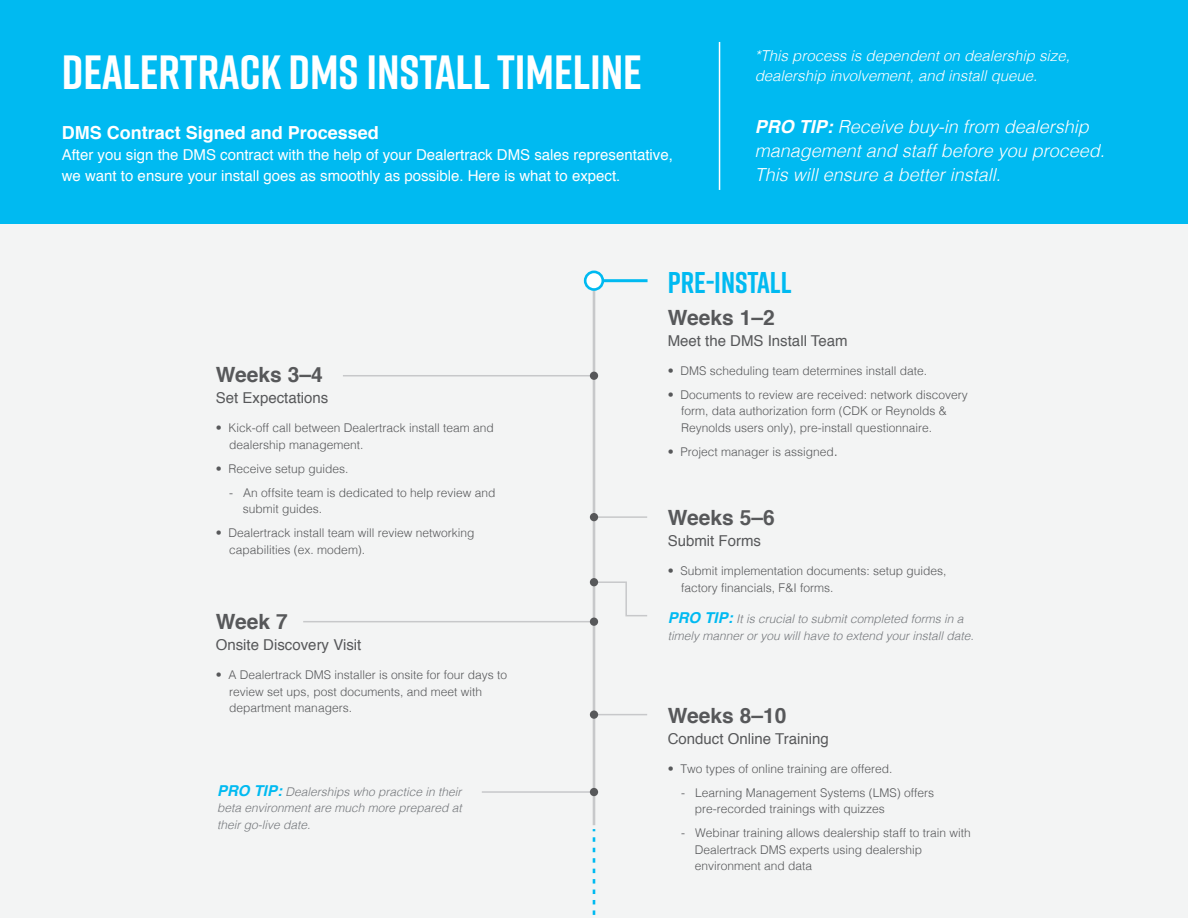
<style>
.page{position:relative;width:1188px;height:918px;background:#f3f4f4}
.page>*{position:absolute;margin:0;border:0;box-sizing:border-box;transform-origin:0 0}
.t1{font:700 48px "Rift";color:#fff}
.t2{font:700 30px "Rift";color:#00baf1}
.t3{font:700 21px "Helvetica";color:#57585a}
.t4{font:italic 300 18px/24px "Helvetica";color:#fff}
.t5{font:700 18px "Helvetica";color:#fff}
.t6{font:15px/21px "Helvetica";color:#fff}
.t7{font:15px "Helvetica";color:#57585a}
.t8{font:italic 300 15px/19.5px "Helvetica";color:#fff}
.t9{font:300 12px/16.5px "Helvetica";color:#57585a}
.t10{font:italic 300 12px/16.5px "Helvetica";color:#75787c;text-align:justify}
.s1{font-weight:700}
.s2{font-weight:700;font-size:15px;color:#00baf1}
.s3{font-size:15px}
</style>
<div class="page">
<hr style="left:594px;top:279px;width:54px;height:3px;background:#00baf1">
<svg style="left:593px;top:837px;width:2px;height:78px"></svg>
<div style="left:0;top:0;width:1188px;height:223px;background:#00baf1"></div>
<hr style="left:719px;top:42px;width:1px;height:148px;background:#fff">
<hr style="left:593px;top:281px;width:2px;height:544px;background:#c7c8ca">
<div style="left:585px;top:272px;width:18px;height:18px;background:#fff;border-radius:50%"></div>
<div style="left:584px;top:271px;width:20px;height:20px;border:3px solid #00baf1;border-radius:50%"></div>
<hr style="left:343px;top:375px;width:250px;height:1px;background:#c7c8ca">
<div style="left:590px;top:372px;width:8px;height:8px;background:#57585a;border-radius:50%"></div>
<hr style="left:594px;top:516px;width:53px;height:2px;background:#c7c8ca">
<div style="left:590px;top:513px;width:8px;height:8px;background:#57585a;border-radius:50%"></div>
<svg style="left:593px;top:581px;width:54px;height:36px"></svg>
<div style="left:590px;top:578px;width:8px;height:8px;background:#57585a;border-radius:50%"></div>
<hr style="left:303px;top:621px;width:290px;height:1px;background:#c7c8ca">
<div style="left:590px;top:618px;width:8px;height:8px;background:#57585a;border-radius:50%"></div>
<hr style="left:594px;top:714px;width:53px;height:1px;background:#c7c8ca">
<div style="left:590px;top:710px;width:8px;height:9px;background:#57585a;border-radius:50%"></div>
<hr style="left:482px;top:791px;width:111px;height:2px;background:#c7c8ca">
<div style="left:590px;top:788px;width:8px;height:8px;background:#57585a;border-radius:50%"></div>
<h1 class="t1" style="left:62px;top:38px;width:582px">DEALERTRACK DMS INSTALL TIMELINE</h1>
<h3 class="t5" style="left:62px;top:118px;width:319px">DMS Contract Signed and Processed</h3>
<p class="t6" style="left:62px;top:144px;width:613px">After you sign the DMS contract with the help of your Dealertrack DMS sales representative, we want to ensure your install goes as smoothly as possible. Here is what to expect.</p>
<p class="t8" style="left:755px;top:45px;width:317px">*This process is dependent on dealership size, dealership involvement, and install queue.</p>
<h3 class="t4" style="left:755px;top:114px;width:352px"><span class="s1">PRO TIP:</span> Receive buy-in from dealership management and staff before you proceed.<br>This will ensure a better install.</h3>
<h3 class="t3" style="left:216px;top:358px;width:109px">Weeks 3–4</h3>
<p class="t7" style="left:216px;top:386px;width:114px">Set Expectations</p>
<p class="t9" style="left:229px;top:419px;width:266px;text-indent:-14px">• Kick-off call between Dealertrack install team and dealership management.</p>
<p class="t9" style="left:216px;top:459px;width:134px">• Receive setup guides.</p>
<p class="t9" style="left:243px;top:483px;width:254px;text-indent:-14px">- An offsite team is dedicated to help review and submit guides.</p>
<p class="t9" style="left:229px;top:524px;width:247px;text-indent:-14px">• Dealertrack install team will review networking capabilities (ex. modem).</p>
<h3 class="t3" style="left:216px;top:605px;width:73px">Week 7</h3>
<p class="t7" style="left:216px;top:633px;width:147px">Onsite Discovery Visit</p>
<p class="t9" style="left:229px;top:666px;width:279px;text-indent:-14px">• A Dealertrack DMS installer is onsite for four days to review set ups, post documents, and meet with department managers.</p>
<p class="t10" style="left:217px;top:783px;width:246px"><span class="s2">PRO TIP:</span> Dealerships who practice in their beta environment are much more prepared at their go-live date.</p>
<h2 class="t2" style="left:668px;top:261px;width:125px">PRE-INSTALL</h2>
<h3 class="t3" style="left:668px;top:301px;width:109px">Weeks 1–2</h3>
<p class="t7" style="left:668px;top:329px;width:181px">Meet the DMS Install Team</p>
<p class="t9" style="left:668px;top:361px;width:261px">• DMS scheduling team determines install date.</p>
<p class="t9" style="left:681px;top:385px;width:288px;text-indent:-14px">• Documents to review are received: network discovery form, data authorization form (CDK or Reynolds &amp;<br>Reynolds users only), pre-install questionnaire.</p>
<p class="t9" style="left:668px;top:442px;width:172px">• Project manager is assigned<span class="s3">.</span></p>
<h3 class="t3" style="left:668px;top:501px;width:109px">Weeks 5–6</h3>
<p class="t7" style="left:668px;top:529px;width:95px">Submit Forms</p>
<p class="t9" style="left:681px;top:562px;width:267px;text-indent:-14px">• Submit implementation documents: setup guides, factory financials, F&amp;I forms.</p>
<p class="t10" style="left:668px;top:610px;width:308px"><span class="s2">PRO TIP:</span> It is crucial to submit completed forms in a timely manner or you will have to extend your install date.</p>
<h3 class="t3" style="left:668px;top:698px;width:120px">Weeks 8–10</h3>
<p class="t7" style="left:668px;top:727px;width:162px">Conduct Online Training</p>
<p class="t9" style="left:668px;top:759px;width:226px">• Two types of online training are offered.</p>
<p class="t9" style="left:695px;top:783px;width:241px;text-indent:-14px">- Learning Management Systems (LMS) offers pre-recorded trainings with quizzes</p>
<p class="t9" style="left:695px;top:824px;width:277px;text-indent:-14px">- Webinar training allows dealership staff to train with<br>Dealertrack DMS experts using dealership environment and data</p>
</div>
